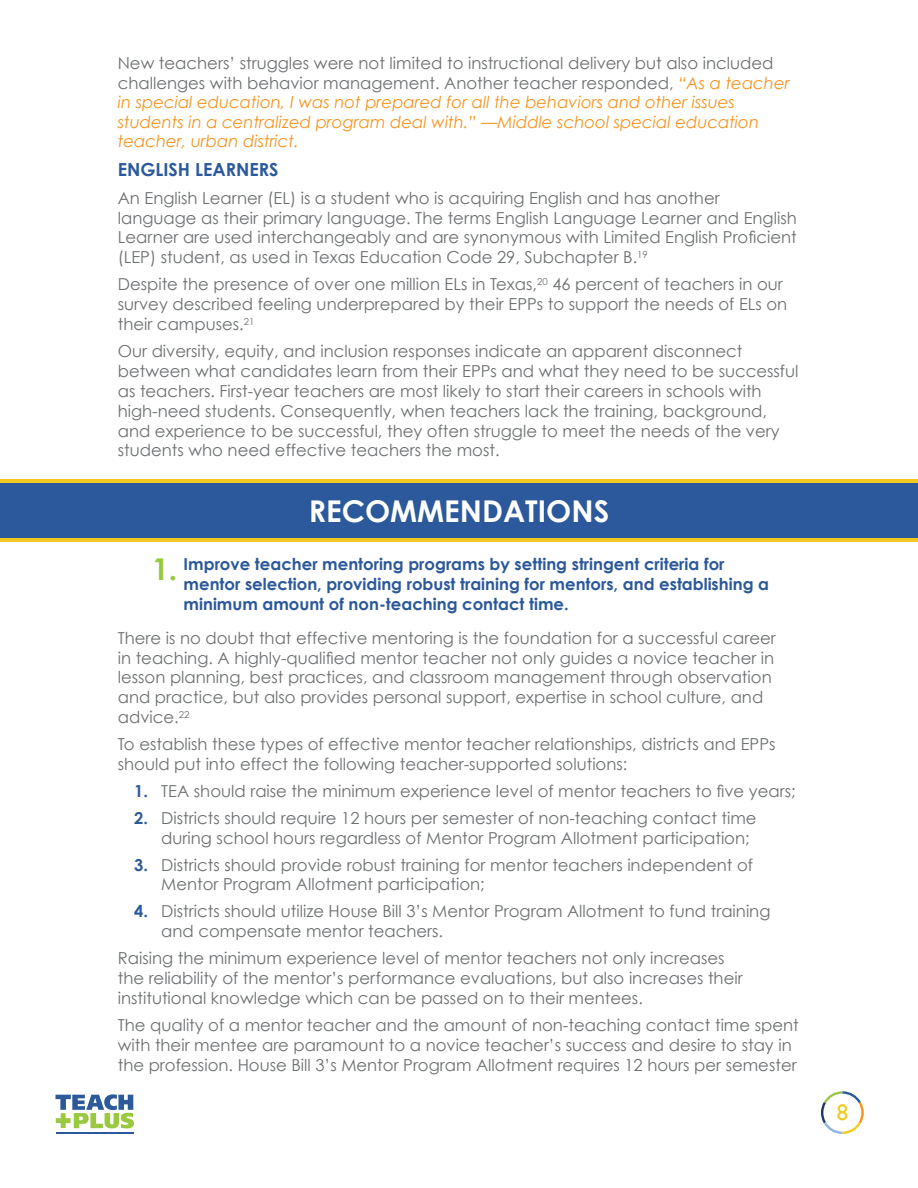
<style>
.page{position:relative;width:918px;height:1188px;background:#fff}
.page>*{position:absolute;margin:0;border:0;box-sizing:border-box;transform-origin:0 0}
.t1{font:700 30px "Century Gothic";color:#fff}
.t2{font:700 30px "Century Gothic";color:#97c93e}
.t3{font:22.5px "Gill Sans";color:#f2c921}
.t4{font:700 18px "Century Gothic";color:#2b599b}
.t5{font:16.5px/19.8px "Century Gothic";color:#6c6f71}
.t6{font:italic 16.5px/19.6px "Century Gothic";color:#f7941f}
.t7{font:700 16.5px/19.8px "Century Gothic";color:#2b589a}
.s1{font-style:normal;color:#6c6f71}
.s2{font-weight:700;color:#2b5a9b}
</style>
<div class="page">
<hr style="left:56px;top:1133px;width:78px;height:1px;background:#2b599a">
<svg style="left:55px;top:1094px;width:79px;height:34px"></svg>
<svg style="left:821px;top:1091px;width:43px;height:43px"></svg>
<div style="left:0;top:481px;width:918px;height:61px;background:#2b599b"></div>
<hr style="left:0;top:538px;width:918px;height:4px;background:#f2c921">
<hr style="left:0;top:479px;width:918px;height:3px;background:#f2c921">
<p class="t6" style="left:118px;top:53px;width:673px"><span class="s1">New teachers’ struggles were not limited to instructional delivery but also included challenges with behavior management. Another teacher responded,</span> “As a teacher in special education, I was not prepared for all the behaviors and other issues students in a centralized program deal with.” —Middle school special education teacher, urban district.</p>
<p class="t4" style="left:118px;top:159px;width:162px">ENGLISH LEARNERS</p>
<p class="t5" style="left:118px;top:188px;width:681px">An English Learner (EL) is a student who is acquiring English and has another language as their primary language. The terms English Language Learner and English Learner are used interchangeably and are synonymous with Limited English Proficient (LEP) student, as used in Texas Education Code 29, Subchapter B.<sup>19</sup></p>
<p class="t5" style="left:118px;top:274px;width:671px">Despite the presence of over one million ELs in Texas,<sup>20</sup> 46 percent of teachers in our survey described feeling underprepared by their EPPs to support the needs of ELs on their campuses.<sup>21</sup></p>
<p class="t5" style="left:118px;top:341px;width:682px">Our diversity, equity, and inclusion responses indicate an apparent disconnect between what candidates learn from their EPPs and what they need to be successful as teachers. First-year teachers are most likely to start their careers in schools with high-need students. Consequently, when teachers lack the training, background, and experience to be successful, they often struggle to meet the needs of the very students who need effective teachers the most.</p>
<h1 class="t2" style="left:152px;top:550px;width:27px">1.</h1>
<h1 class="t1" style="left:309px;top:492px;width:302px">RECOMMENDATIONS</h1>
<p class="t7" style="left:184px;top:554px;width:587px">Improve teacher mentoring programs by setting stringent criteria for mentor selection, providing robust training for mentors, and establishing a minimum amount of non-teaching contact time.</p>
<p class="t5" style="left:118px;top:628px;width:660px">There is no doubt that effective mentoring is the foundation for a successful career in teaching. A highly-qualified mentor teacher not only guides a novice teacher in lesson planning, best practices, and classroom management through observation and practice, but also provides personal support, expertise in school culture, and advice.<sup>22</sup></p>
<p class="t5" style="left:118px;top:734px;width:659px">To establish these types of effective mentor teacher relationships, districts and EPPs should put into effect the following teacher-supported solutions:</p>
<p class="t5" style="left:134px;top:781px;width:663px"><span class="s2">1.</span> TEA should raise the minimum experience level of mentor teachers to five years;</p>
<p class="t5" style="left:161px;top:808px;width:597px;text-indent:-27px"><span class="s2">2.</span> Districts should require 12 hours per semester of non-teaching contact time during school hours regardless of Mentor Program Allotment participation;</p>
<p class="t5" style="left:161px;top:855px;width:593px;text-indent:-27px"><span class="s2">3.</span> Districts should provide robust training for mentor teachers independent of<br>Mentor Program Allotment participation;</p>
<p class="t5" style="left:161px;top:901px;width:611px;text-indent:-27px"><span class="s2">4.</span> Districts should utilize House Bill 3’s Mentor Program Allotment to fund training and compensate mentor teachers.</p>
<p class="t5" style="left:118px;top:948px;width:626px">Raising the minimum experience level of mentor teachers not only increases the reliability of the mentor’s performance evaluations, but also increases their institutional knowledge which can be passed on to their mentees.</p>
<p class="t5" style="left:118px;top:1015px;width:683px">The quality of a mentor teacher and the amount of non-teaching contact time spent with their mentee are paramount to a novice teacher’s success and desire to stay in the profession. House Bill 3’s Mentor Program Allotment requires 12 hours per semester</p>
<h2 class="t3" style="left:837px;top:1099px;width:13px">8</h2>
</div>
